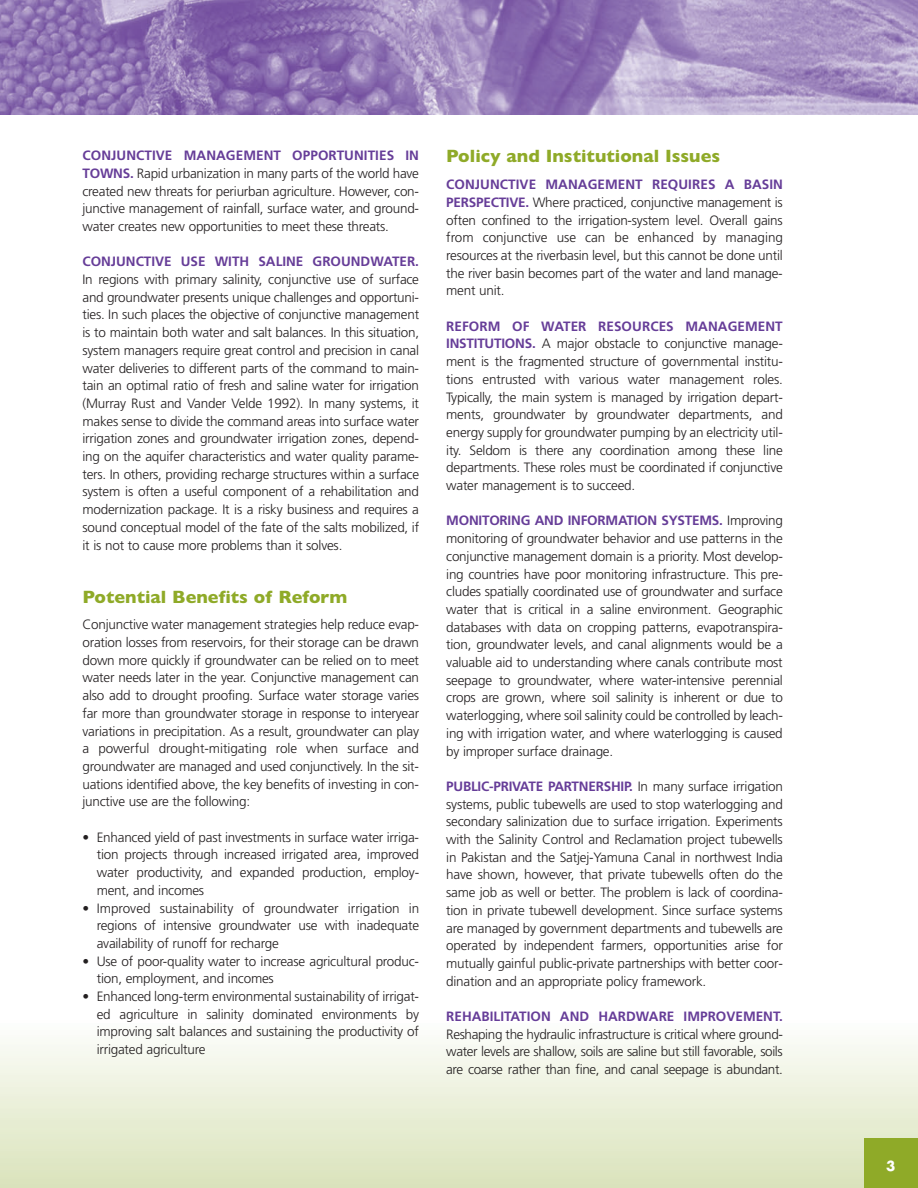
<style>
.page{position:relative;width:918px;height:1188px;background:#fff}
.page>*{position:absolute;margin:0;border:0;box-sizing:border-box;transform-origin:0 0}
.t1{font:700 18px "Gill Sans";color:#8faa28}
.t2{font:300 13.5px/17.7px "Frutiger";letter-spacing:-.015em;color:#231f20;text-align:justify}
.t3{font:700 13.5px "Frutiger";color:#663d98}
.t4{font:700 13.5px "Futura";color:#fff}
.s1{font-weight:700;color:#663d98}
</style>
<div class="page">
<div style="left:0;top:1177px;width:918px;height:11px;background:#dbe3bd"></div>
<div style="left:0;top:1165px;width:918px;height:12px;background:#dde5c2"></div>
<div style="left:0;top:1153px;width:918px;height:12px;background:#dfe7c5"></div>
<div style="left:0;top:1144px;width:918px;height:12px;background:#e2e9ca"></div>
<div style="left:0;top:1132px;width:918px;height:12px;background:#e4ebce"></div>
<div style="left:0;top:1120px;width:918px;height:12px;background:#e6ecd1"></div>
<div style="left:0;top:1110px;width:918px;height:12px;background:#e8eed5"></div>
<div style="left:0;top:1101px;width:918px;height:12px;background:#ebf0d9"></div>
<div style="left:0;top:1089px;width:918px;height:12px;background:#edf1de"></div>
<div style="left:0;top:1079px;width:918px;height:13px;background:#f0f3e2"></div>
<div style="left:0;top:1068px;width:918px;height:12px;background:#f2f5e7"></div>
<div style="left:0;top:1058px;width:918px;height:12px;background:#f5f7eb"></div>
<div style="left:0;top:1049px;width:918px;height:12px;background:#f6f9ef"></div>
<div style="left:0;top:1039px;width:918px;height:12px;background:#f7f9f3"></div>
<div style="left:0;top:1030px;width:918px;height:12px;background:#fafbf7"></div>
<div style="left:0;top:1020px;width:918px;height:12px;background:#fcfdfb"></div>
<div style="left:0;top:1019px;width:918px;height:6px;background:#fff"></div>
<img style="left:0;top:0;width:918px;height:115px">
<div style="left:864px;top:1138px;width:54px;height:50px;background:#8faa28"></div>
<p class="t2" style="left:82px;top:148px;width:338px"><span class="s1">CONJUNCTIVE MANAGEMENT OPPORTUNITIES IN TOWNS.</span> Rapid urbanization in many parts of the world have created new threats for periurban agriculture. However, con&shy;junctive management of rainfall, surface water, and ground&shy;water creates new opportunities to meet these threats.</p>
<p class="t3" style="left:82px;top:256px;width:338px">CONJUNCTIVE USE WITH SALINE GROUNDWATER.</p>
<p class="t2" style="left:82px;top:272px;width:338px">In regions with primary salinity, conjunctive use of surface and groundwater presents unique challenges and opportuni&shy;ties. In such places the objective of conjunctive management is to maintain both water and salt balances. In this situation, system managers require great control and precision in canal water deliveries to different parts of the command to main&shy;tain an optimal ratio of fresh and saline water for irrigation (Murray Rust and Vander Velde 1992). In many systems, it makes sense to divide the command areas into surface water irrigation zones and groundwater irrigation zones, depend&shy;ing on the aquifer characteristics and water quality parame&shy;ters. In others, providing recharge structures within a surface system is often a useful component of a rehabilitation and modernization package. It is a risky business and requires a sound conceptual model of the fate of the salts mobilized, if it is not to cause more problems than it solves.</p>
<h1 class="t1" style="left:82px;top:586px;width:266px">Potential Benefits of Reform</h1>
<p class="t2" style="left:82px;top:617px;width:338px">Conjunctive water management strategies help reduce evap&shy;oration losses from reservoirs, for their storage can be drawn down more quickly if groundwater can be relied on to meet water needs later in the year. Conjunctive management can also add to drought proofing. Surface water storage varies far more than groundwater storage in response to interyear variations in precipitation. As a result, groundwater can play a powerful drought-mitigating role when surface and groundwater are managed and used conjunctively. In the sit&shy;uations identified above, the key benefits of investing in con&shy;junctive use are the following:</p>
<p class="t2" style="left:97px;top:829px;width:324px;text-indent:-14px">• Enhanced yield of past investments in surface water irriga&shy;tion projects through increased irrigated area, improved water productivity, and expanded production, employ&shy;ment, and incomes</p>
<p class="t2" style="left:97px;top:900px;width:324px;text-indent:-14px">• Improved sustainability of groundwater irrigation in regions of intensive groundwater use with inadequate availability of runoff for recharge</p>
<p class="t2" style="left:97px;top:953px;width:324px;text-indent:-14px">• Use of poor-quality water to increase agricultural produc&shy;tion, employment, and incomes</p>
<p class="t2" style="left:97px;top:988px;width:324px;text-indent:-14px">• Enhanced long-term environmental sustainability of irrigat&shy;ed agriculture in salinity dominated environments by improving salt balances and sustaining the productivity of irrigated agriculture</p>
<h1 class="t1" style="left:446px;top:146px;width:275px">Policy and Institutional Issues</h1>
<p class="t2" style="left:446px;top:177px;width:338px"><span class="s1">CONJUNCTIVE MANAGEMENT REQUIRES A BASIN PERSPECTIVE.</span> Where practiced, conjunctive management is often confined to the irrigation-system level. Overall gains from conjunctive use can be enhanced by managing resources at the riverbasin level, but this cannot be done until the river basin becomes part of the water and land manage&shy;ment unit.</p>
<p class="t2" style="left:446px;top:318px;width:338px"><span class="s1">REFORM OF WATER RESOURCES MANAGEMENT INSTITUTIONS.</span> A major obstacle to conjunctive manage&shy;ment is the fragmented structure of governmental institu&shy;tions entrusted with various water management roles.<br>Typically, the main system is managed by irrigation depart&shy;ments, groundwater by groundwater departments, and energy supply for groundwater pumping by an electricity util&shy;ity. Seldom is there any coordination among these line departments. These roles must be coordinated if conjunctive water management is to succeed.</p>
<p class="t2" style="left:446px;top:513px;width:338px"><span class="s1">MONITORING AND INFORMATION SYSTEMS.</span> Improving monitoring of groundwater behavior and use patterns in the conjunctive management domain is a priority. Most develop&shy;ing countries have poor monitoring infrastructure. This pre&shy;cludes spatially coordinated use of groundwater and surface water that is critical in a saline environment. Geographic databases with data on cropping patterns, evapotranspira&shy;tion, groundwater levels, and canal alignments would be a valuable aid to understanding where canals contribute most seepage to groundwater, where water-intensive perennial crops are grown, where soil salinity is inherent or due to waterlogging, where soil salinity could be controlled by leach&shy;ing with irrigation water, and where waterlogging is caused by improper surface drainage.</p>
<p class="t2" style="left:446px;top:778px;width:338px"><span class="s1">PUBLIC-PRIVATE PARTNERSHIP.</span> In many surface irrigation systems, public tubewells are used to stop waterlogging and secondary salinization due to surface irrigation. Experiments with the Salinity Control and Reclamation project tubewells in Pakistan and the Satjej-Yamuna Canal in northwest India have shown, however, that private tubewells often do the same job as well or better. The problem is lack of coordina&shy;tion in private tubewell development. Since surface systems are managed by government departments and tubewells are operated by independent farmers, opportunities arise for mutually gainful public-private partnerships with better coor&shy;dination and an appropriate policy framework.</p>
<p class="t3" style="left:446px;top:1011px;width:338px">REHABILITATION AND HARDWARE IMPROVEMENT.</p>
<p class="t2" style="left:446px;top:1026px;width:338px">Reshaping the hydraulic infrastructure is critical where ground&shy;water levels are shallow, soils are saline but still favorable, soils are coarse rather than fine, and canal seepage is abundant.</p>
<p class="t4" style="left:886px;top:1159px;width:11px">3</p>
</div>
